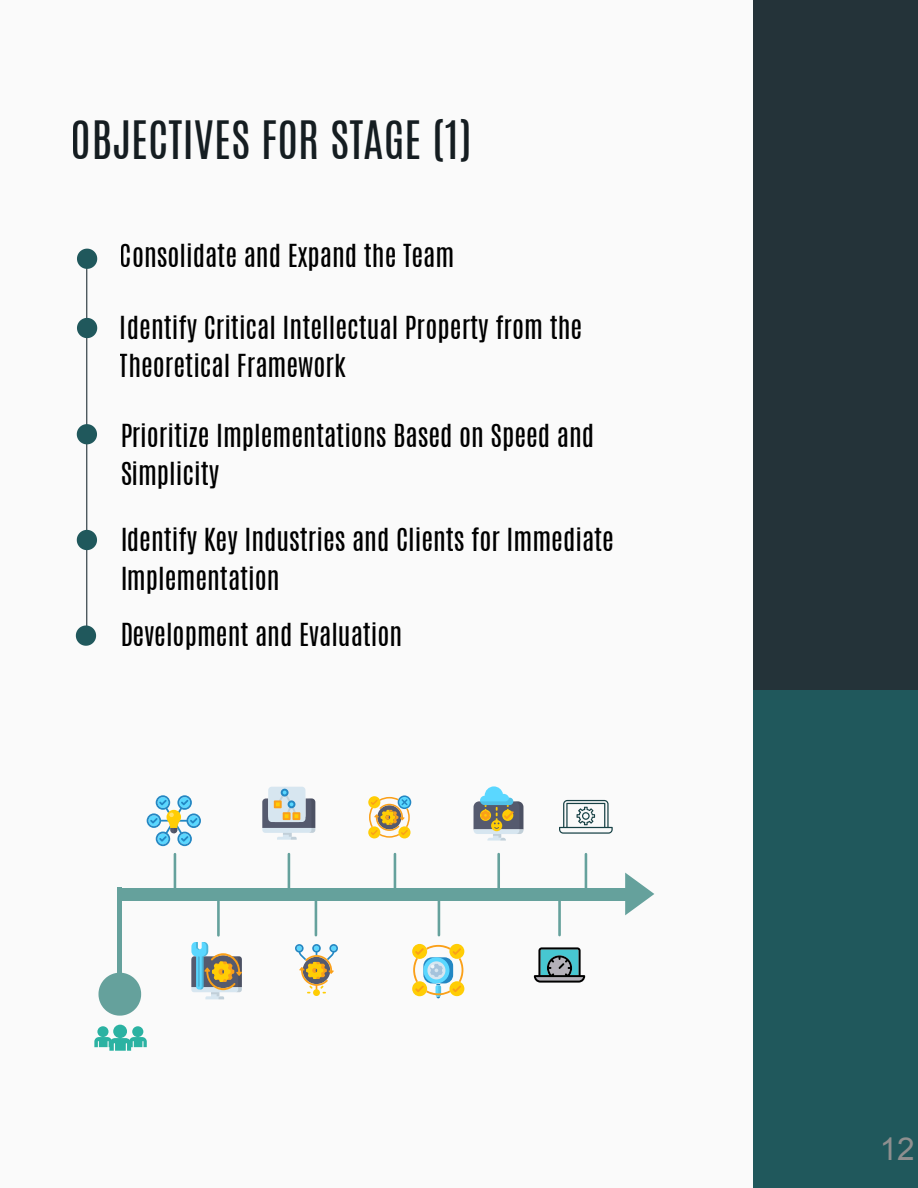
<style>
.page{position:relative;width:918px;height:1188px;background:#fafafa}
.page>*{position:absolute;margin:0;border:0;box-sizing:border-box;transform-origin:0 0}
.t1{font:45px "Antonio";color:#151d21}
.t2{font:31.5px "Arial";color:#8f8f8f}
.t3{font:27px/38.2px "Antonio";color:#000}
</style>
<div class="page">
<div style="left:754px;top:690px;width:164px;height:498px;background:#20585c"></div>
<div style="left:754px;top:0;width:164px;height:690px;background:#243339"></div>
<hr style="left:86px;top:264px;width:1px;height:372px;background:#243339">
<svg style="left:77px;top:249px;width:20px;height:20px"></svg>
<svg style="left:77px;top:318px;width:20px;height:20px"></svg>
<svg style="left:77px;top:424px;width:20px;height:20px"></svg>
<svg style="left:77px;top:530px;width:20px;height:20px"></svg>
<svg style="left:625px;top:873px;width:29px;height:42px"></svg>
<div style="left:120px;top:888px;width:66px;height:12px;background:#65a19c"></div>
<div style="left:185px;top:888px;width:66px;height:12px;background:#65a19c"></div>
<div style="left:251px;top:888px;width:66px;height:12px;background:#65a19c"></div>
<div style="left:317px;top:888px;width:66px;height:12px;background:#65a19c"></div>
<div style="left:382px;top:888px;width:67px;height:12px;background:#65a19c"></div>
<div style="left:448px;top:888px;width:66px;height:12px;background:#65a19c"></div>
<div style="left:514px;top:888px;width:66px;height:12px;background:#65a19c"></div>
<div style="left:580px;top:888px;width:46px;height:12px;background:#65a19c"></div>
<svg style="left:98px;top:973px;width:43px;height:43px"></svg>
<hr style="left:118px;top:897px;width:4px;height:77px;background:#65a19c">
<hr style="left:118px;top:887px;width:4px;height:11px;background:#65a19c">
<svg style="left:94px;top:1025px;width:53px;height:26px"></svg>
<hr style="left:174px;top:854px;width:2px;height:34px;background:#65a19c">
<svg style="left:295px;top:944px;width:43px;height:52px"></svg>
<svg style="left:412px;top:944px;width:52px;height:54px"></svg>
<svg style="left:474px;top:786px;width:49px;height:55px"></svg>
<svg style="left:262px;top:787px;width:53px;height:53px"></svg>
<hr style="left:217px;top:901px;width:3px;height:34px;background:#65a19c">
<hr style="left:288px;top:854px;width:2px;height:34px;background:#65a19c">
<hr style="left:315px;top:901px;width:2px;height:34px;background:#65a19c">
<hr style="left:394px;top:854px;width:2px;height:34px;background:#65a19c">
<hr style="left:438px;top:901px;width:2px;height:34px;background:#65a19c">
<hr style="left:497px;top:854px;width:3px;height:34px;background:#65a19c">
<svg style="left:147px;top:795px;width:54px;height:51px"></svg>
<svg style="left:191px;top:942px;width:51px;height:57px"></svg>
<svg style="left:368px;top:795px;width:43px;height:43px"></svg>
<svg style="left:76px;top:626px;width:20px;height:20px"></svg>
<hr style="left:585px;top:854px;width:2px;height:34px;background:#65a19c">
<hr style="left:558px;top:901px;width:3px;height:34px;background:#65a19c">
<svg style="left:559px;top:800px;width:54px;height:34px"></svg>
<svg style="left:534px;top:947px;width:51px;height:36px;background:#6c9095"></svg>
<h1 class="t1" style="left:71px;top:123px;width:402px">OBJECTIVES FOR STAGE (1)</h1>
<p class="t3" style="left:120px;top:239px;width:336px">Consolidate and Expand the Team</p>
<p class="t3" style="left:120px;top:311px;width:464px">Identify Critical Intellectual Property from the<br>Theoretical Framework</p>
<p class="t3" style="left:120px;top:419px;width:476px">Prioritize Implementations Based on Speed and<br>Simplicity</p>
<p class="t3" style="left:120px;top:524px;width:496px">Identify Key Industries and Clients for Immediate<br>Implementation</p>
<p class="t3" style="left:120px;top:619px;width:284px">Development and Evaluation</p>
<p class="t2" style="left:880px;top:1131px;width:37px">12</p>
</div>
